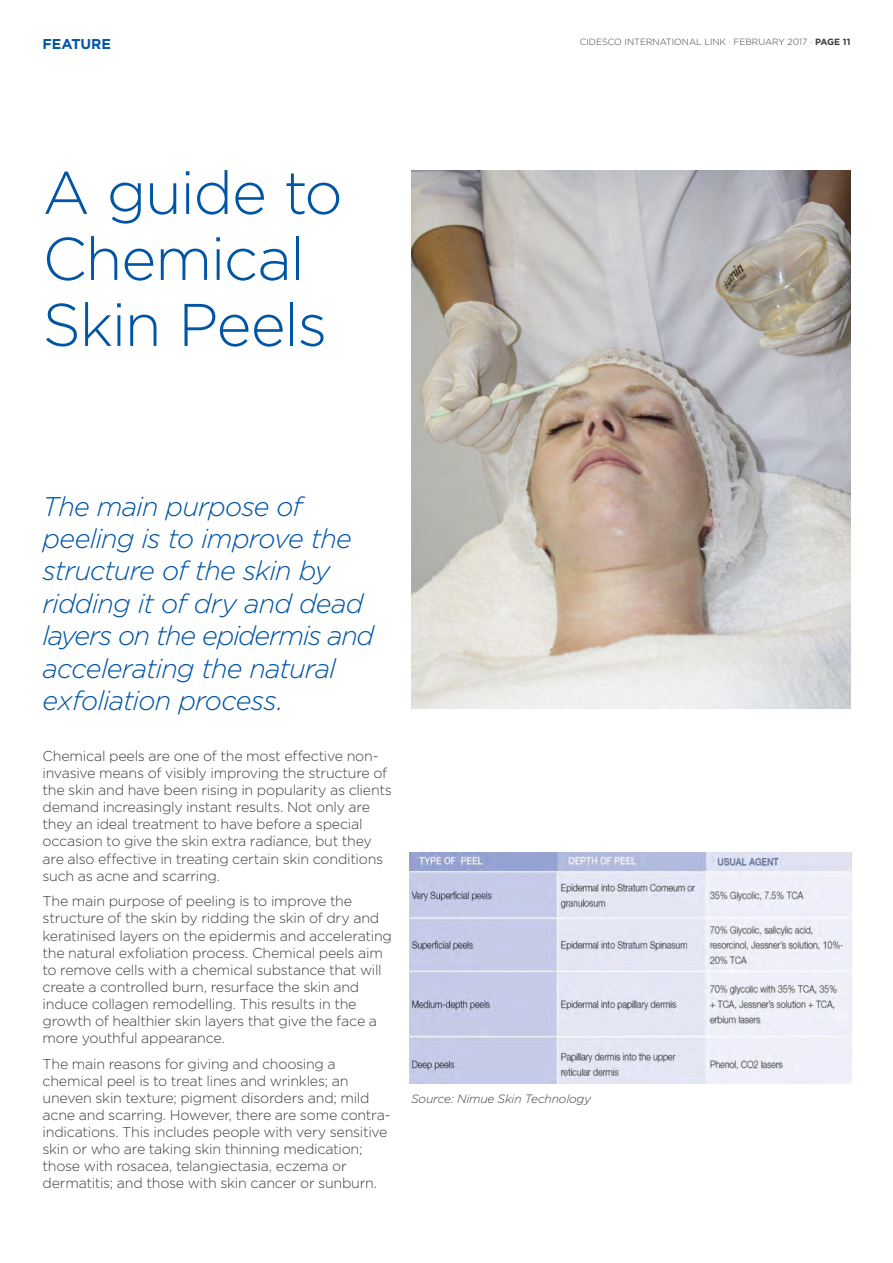
<style>
.page{position:relative;width:893px;height:1263px;background:#fff}
.page>*{position:absolute;margin:0;border:0;box-sizing:border-box;transform-origin:0 0}
.t1{font:300 60px/66px "Gotham";letter-spacing:-.025em;color:#0155a5}
.t2{font:italic 300 27px/32.4px "Gotham";letter-spacing:-.035em;color:#0155a5}
.t3{font:300 14.25px/17.1px "Gotham";letter-spacing:-.02em;color:#3e3e3f}
.t4{font:700 14.25px "Gotham";letter-spacing:-.005em;color:#0155a5}
.t5{font:italic 300 12px "Gotham";letter-spacing:-.015em;color:#3e3e3f}
.t6{font:300 9px "Gotham";color:#3e3e3f}
.s1{font-weight:700}
</style>
<div class="page">
<img style="left:411px;top:170px;width:439px;height:538px">
<img style="left:409px;top:853px;width:443px;height:231px">
<p class="t4" style="left:43px;top:35px;width:70px">FEATURE</p>
<p class="t6" style="left:580px;top:37px;width:272px">CIDESCO INTERNATIONAL LINK · FEBRUARY 2017 · <span class="s1">PAGE 11</span></p>
<h1 class="t1" style="left:43px;top:159px;width:302px">A guide to<br>Chemical<br>Skin Peels</h1>
<h2 class="t2" style="left:43px;top:490px;width:333px">The main purpose of peeling is to improve the structure of the skin by ridding it of dry and dead layers on the epidermis and accelerating the natural exfoliation process.</h2>
<p class="t3" style="left:43px;top:747px;width:351px">Chemical peels are one of the most effective non&shy;invasive means of visibly improving the structure of the skin and have been rising in popularity as clients demand increasingly instant results. Not only are they an ideal treatment to have before a special occasion to give the skin extra radiance, but they are also effective in treating certain skin conditions such as acne and scarring.</p>
<p class="t3" style="left:43px;top:892px;width:351px">The main purpose of peeling is to improve the structure of the skin by ridding the skin of dry and keratinised layers on the epidermis and accelerating the natural exfoliation process. Chemical peels aim to remove cells with a chemical substance that will create a controlled burn, resurface the skin and induce collagen remodelling. This results in the growth of healthier skin layers that give the face a more youthful appearance.</p>
<p class="t3" style="left:43px;top:1055px;width:350px">The main reasons for giving and choosing a chemical peel is to treat lines and wrinkles; an uneven skin texture; pigment disorders and; mild acne and scarring. However, there are some contra&shy;indications. This includes people with very sensitive skin or who are taking skin thinning medication; those with rosacea, telangiectasia, eczema or dermatitis; and those with skin cancer or sunburn.</p>
<p class="t5" style="left:411px;top:1092px;width:182px">Source: Nimue Skin Technology</p>
</div>
